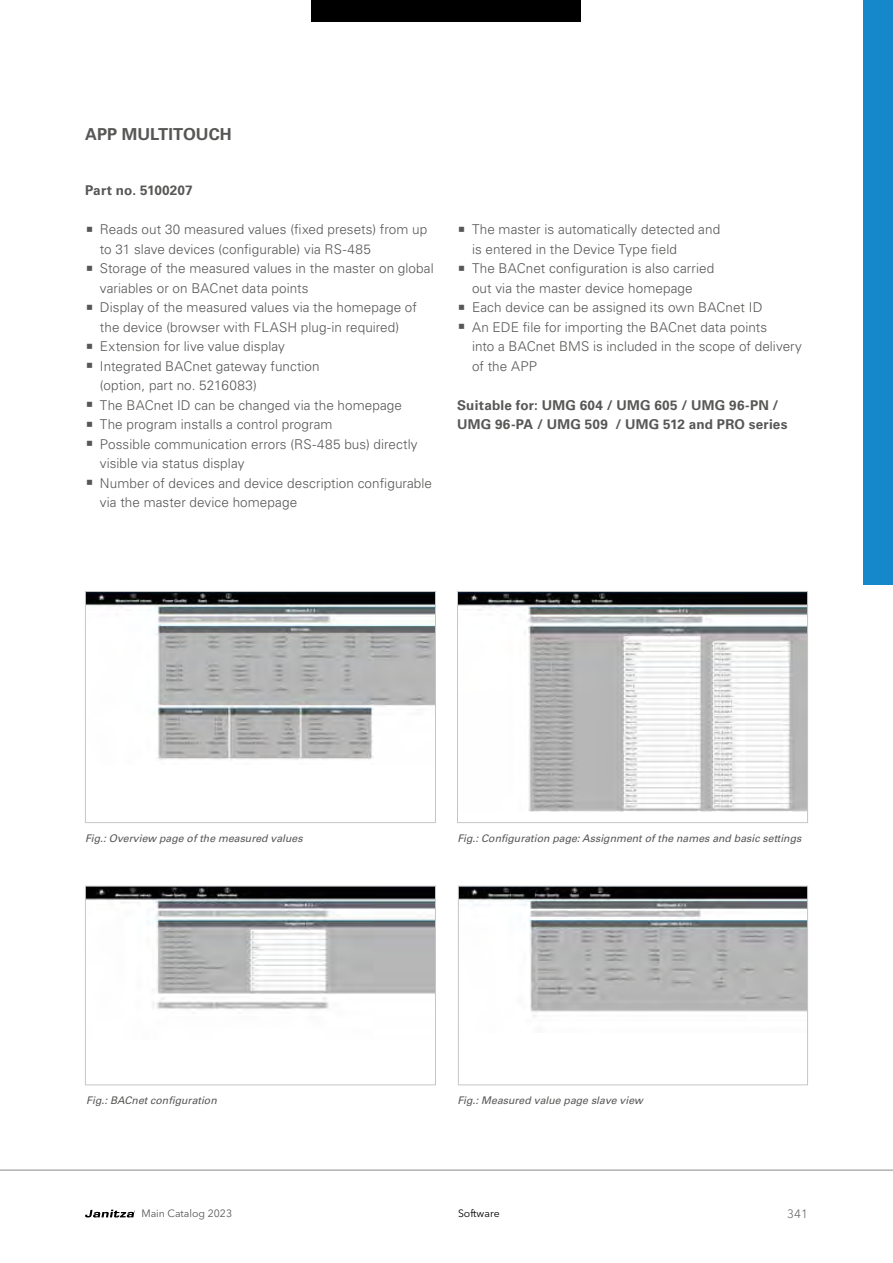
<style>
.page{position:relative;width:893px;height:1263px;background:#fff}
.page>*{position:absolute;margin:0;border:0;box-sizing:border-box;transform-origin:0 0}
.t1{font:700 16.5px "Univers LT Std";color:#575756}
.t2{font:300 13.5px/19.5px "Univers LT Std";letter-spacing:.005em;color:#575756}
.Fliesstext{font:700 13.5px/19.5px "Univers LT Std";letter-spacing:.015em;color:#575756}
.t3{font:300 12px "Avenir Next LT Pro";color:#575756}
.t4{font:italic 10.5px "Univers LT Std";color:#575756}
.t5{font:10.5px "Avenir Next LT Pro";color:#575756}
.t6{font:10.5px "Avenir Next LT Pro";color:#000}
</style>
<div class="page">
<hr style="left:0;top:1169px;width:893px;height:2px;background:#b3b2b2">
<div style="left:312px;top:0;width:269px;height:21px;background:#000"></div>
<svg style="left:85px;top:1209px;width:49px;height:8px"></svg>
<div style="left:863px;top:0;width:30px;height:584px;background:#1488ca"></div>
<img style="left:87px;top:593px;width:347px;height:167px">
<div style="left:85px;top:591px;width:351px;height:232px;border:1px solid #c6c6c6"></div>
<img style="left:459px;top:593px;width:347px;height:219px">
<div style="left:457px;top:591px;width:351px;height:232px;border:1px solid #c6c6c6"></div>
<img style="left:87px;top:888px;width:347px;height:122px">
<div style="left:85px;top:886px;width:351px;height:199px;border:1px solid #c6c6c6"></div>
<img style="left:460px;top:888px;width:346px;height:129px">
<div style="left:458px;top:886px;width:350px;height:199px;border:1px solid #c6c6c6"></div>
<p class="t1" style="left:85px;top:124px;width:148px">APP MULTITOUCH</p>
<p class="Fliesstext" style="left:85px;top:181px;width:109px">Part no. 5100207</p>
<p class="t2" style="left:100px;top:219px;width:329px">Reads out 30 measured values (fixed presets) from up to 31 slave devices (configurable) via RS-485</p>
<p class="t2" style="left:100px;top:258px;width:335px">Storage of the measured values in the master on global variables or on BACnet data points</p>
<p class="t2" style="left:100px;top:297px;width:318px">Display of the measured values via the homepage of the device (browser with FLASH plug-in required)</p>
<p class="t2" style="left:100px;top:336px;width:187px">Extension for live value display</p>
<p class="t2" style="left:100px;top:356px;width:221px">Integrated BACnet gateway function (option, part no. 5216083)</p>
<p class="t2" style="left:100px;top:395px;width:304px">The BACnet ID can be changed via the homepage</p>
<p class="t2" style="left:100px;top:414px;width:234px">The program installs a control program</p>
<p class="t2" style="left:100px;top:434px;width:319px">Possible communication errors (RS-485 bus) directly visible via status display</p>
<p class="t2" style="left:100px;top:473px;width:334px">Number of devices and device description configurable via the master device homepage</p>
<p class="t2" style="left:472px;top:219px;width:250px">The master is automatically detected and is entered in the Device Type field</p>
<p class="t2" style="left:472px;top:258px;width:244px">The BACnet configuration is also carried out via the master device homepage</p>
<p class="t2" style="left:472px;top:297px;width:292px">Each device can be assigned its own BACnet ID</p>
<p class="t2" style="left:472px;top:317px;width:332px">An EDE file for importing the BACnet data points<br>into a BACnet BMS is included in the scope of delivery of the APP</p>
<p class="Fliesstext" style="left:457px;top:395px;width:332px">Suitable for: UMG 604 / UMG 605 / UMG 96-PN /<br>UMG 96-PA / UMG 509 / UMG 512 and PRO series</p>
<p class="t4" style="left:85px;top:832px;width:219px">Fig.: Overview page of the measured values</p>
<p class="t4" style="left:457px;top:832px;width:345px">Fig.: Configuration page: Assignment of the names and basic settings</p>
<p class="t4" style="left:86px;top:1094px;width:132px">Fig.: BACnet configuration</p>
<p class="t4" style="left:457px;top:1094px;width:187px">Fig.: Measured value page slave view</p>
<p class="t5" style="left:141px;top:1207px;width:92px">Main Catalog 2023</p>
<p class="t6" style="left:458px;top:1207px;width:43px">Software</p>
<p class="t3" style="left:787px;top:1206px;width:22px">341</p>
</div>
